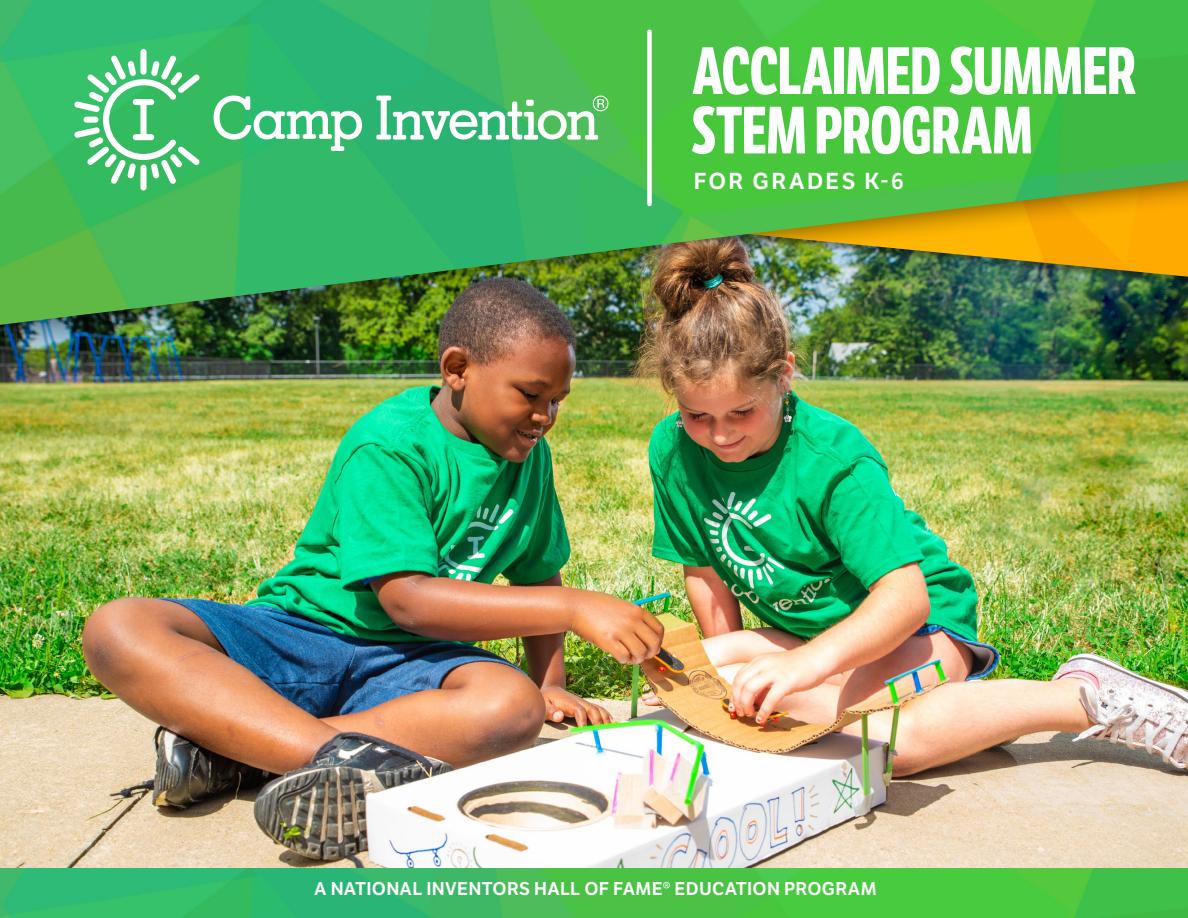
<style>
.page{position:relative;width:1188px;height:918px;background:#fff}
.page>*{position:absolute;margin:0;border:0;box-sizing:border-box;transform-origin:0 0}
.t1{font:700 64.8px/59.4px "LFT Etica Compressed";letter-spacing:-.01em;color:#fcfeff}
.t2{font:22.5px "LFT Etica SB";letter-spacing:.105em;color:#fff}
.t3{font:18px "LFT Etica SB";letter-spacing:.015em;color:#fff}
.t4{font:15px "LFT Etica";letter-spacing:.015em;color:#fff}
.s1{font-weight:700;color:#cde7f1}
</style>
<div class="page">
<img style="left:0;top:353px;width:1188px;height:515px">
<div style="left:0;top:0;width:1188px;height:353px;background:#000;opacity:.45"></div>
<img style="left:0;top:0;width:1188px;height:325px">
<svg style="left:214px;top:96px;width:148px;height:55px"></svg>
<svg style="left:376px;top:96px;width:232px;height:44px"></svg>
<div style="left:140px;top:49px;width:7px;height:26px;background:#fff;border-radius:3px"></div>
<div style="left:140px;top:165px;width:7px;height:26px;background:#fff;border-radius:3px"></div>
<svg style="left:74px;top:55px;width:126px;height:129px"></svg>
<div style="left:647px;top:32px;width:5px;height:172px;background:#fff"></div>
<img style="left:0;top:868px;width:1188px;height:50px">
<h1 class="t1" style="left:691px;top:43px;width:447px">ACCLAIMED SUMMER<br>STEM PROGRAM</h1>
<p class="t2" style="left:694px;top:167px;width:212px">FOR GRADES K-6</p>
<p class="t4" style="left:461px;top:877px;width:270px">Learn more about Camp Invention <span class="s1">here.</span></p>
<p class="t3" style="left:314px;top:878px;width:564px">A NATIONAL INVENTORS HALL OF FAME® EDUCATION PROGRAM</p>
</div>
